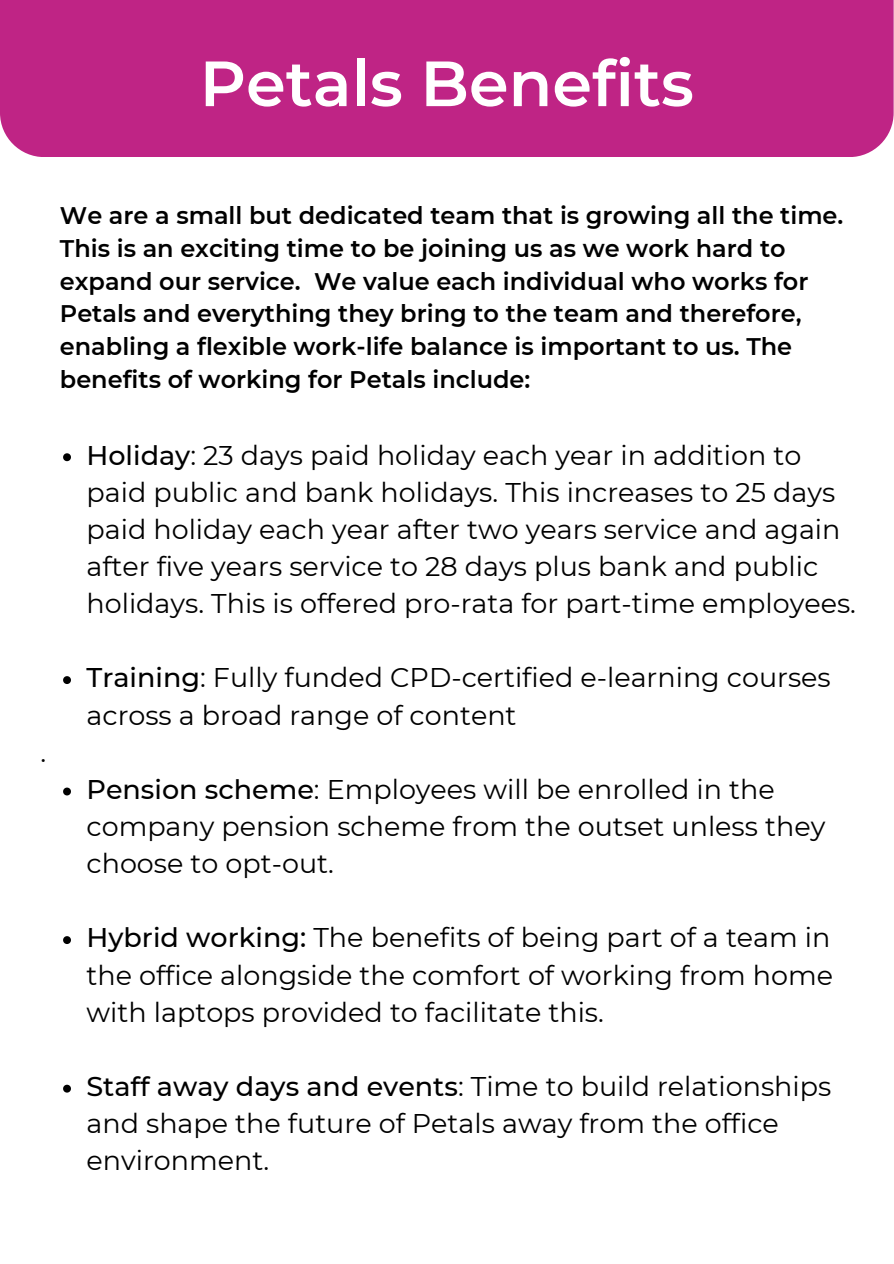
<style>
.page{position:relative;width:894px;height:1264px;background:#fff}
.page>*{position:absolute;margin:0;border:0;box-sizing:border-box;transform-origin:0 0}
.t1{font:600 63.75px "Montserrat";color:#fff}
.t2{font:27px/37.2px "Montserrat";color:#000}
.t3{font:600 24px/32.7px "Montserrat";color:#000}
.s1{font-weight:500}
</style>
<div class="page">
<div style="left:0;top:0;width:893px;height:157px;background:#bf2485"></div>
<svg style="left:63px;top:453px;width:8px;height:8px"></svg>
<svg style="left:63px;top:676px;width:8px;height:8px"></svg>
<svg style="left:63px;top:787px;width:8px;height:8px"></svg>
<svg style="left:63px;top:936px;width:8px;height:8px"></svg>
<svg style="left:63px;top:1084px;width:8px;height:8px"></svg>
<h1 class="t1" style="left:200px;top:44px;width:495px">Petals Benefits</h1>
<p class="t3" style="left:60px;top:199px;width:784px">We are a small but dedicated team that is growing all the time.<br>This is an exciting time to be joining us as we work hard to expand our service. We value each individual who works for Petals and everything they bring to the team and therefore, enabling a flexible work-life balance is important to us. The benefits of working for Petals include:</p>
<p class="t2" style="left:41px;top:733px;width:7px">.</p>
<p class="t2" style="left:86px;top:436px;width:770px"><span class="s1">Holiday</span>: 23 days paid holiday each year in addition to paid public and bank holidays. This increases to 25 days paid holiday each year after two years service and again after five years service to 28 days plus bank and public holidays. This is offered pro-rata for part-time employees.</p>
<p class="t2" style="left:86px;top:659px;width:745px"><span class="s1">Training</span>: Fully funded CPD-certified e-learning courses across a broad range of content</p>
<h2 class="t2" style="left:86px;top:770px;width:740px"><span class="s1">Pension scheme</span>: Employees will be enrolled in the company pension scheme from the outset unless they choose to opt-out.</h2>
<p class="t2" style="left:86px;top:919px;width:747px;text-align:justify"><span class="s1">Hybrid working:</span> The benefits of being part of a team in the office alongside the comfort of working from home with laptops provided to facilitate this.</p>
<p class="t2" style="left:86px;top:1067px;width:746px"><span class="s1">Staff away days and events</span>: Time to build relationships and shape the future of Petals away from the office environment.</p>
</div>
